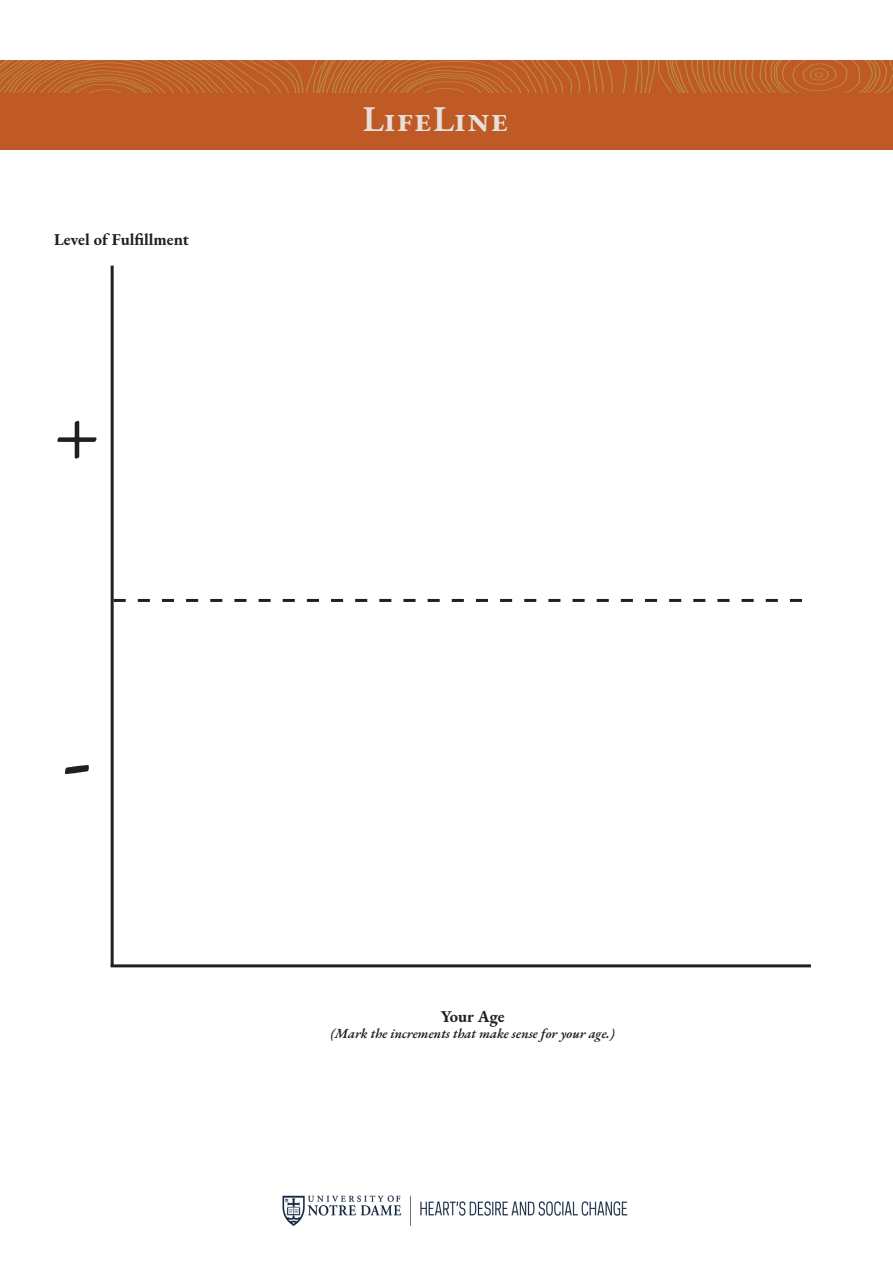
<style>
.page{position:relative;width:893px;height:1263px;background:#fff}
.page>*{position:absolute;margin:0;border:0;box-sizing:border-box;transform-origin:0 0}
.t1{font:700 90px "EB Garamond";color:#231f20}
.t2{font:72px "EB Garamond";color:#231f20}
.t3{font:35.25px "EB Garamond";color:#e6e0d9}
.t4{font:700 16.5px "EB Garamond";color:#231f20}
.t5{font:italic 13.5px "EB Garamond";color:#231f20}
</style>
<div class="page">
<div style="left:0;top:60px;width:893px;height:90px;background:#bf5926"></div>
<svg style="left:0;top:60px;width:893px;height:33px"></svg>
<hr style="left:111px;top:266px;width:3px;height:700px;background:#231f20">
<hr style="left:111px;top:964px;width:700px;height:3px;background:#231f20">
<svg style="left:114px;top:599px;width:688px;height:3px"></svg>
<img style="left:282px;top:1195px;width:346px;height:31px">
<p class="t4" style="left:54px;top:228px;width:137px">Level of Fulfillment</p>
<p class="t2" style="left:55px;top:387px;width:45px">+</p>
<p class="t1" style="left:63px;top:696px;width:30px">-</p>
<p class="t3" style="left:363px;top:96px;width:147px">LifeLine</p>
<p class="t4" style="left:441px;top:1004px;width:66px">Your Age</p>
<p class="t5" style="left:331px;top:1025px;width:285px">(Mark the increments that make sense for your age.)</p>
</div>
